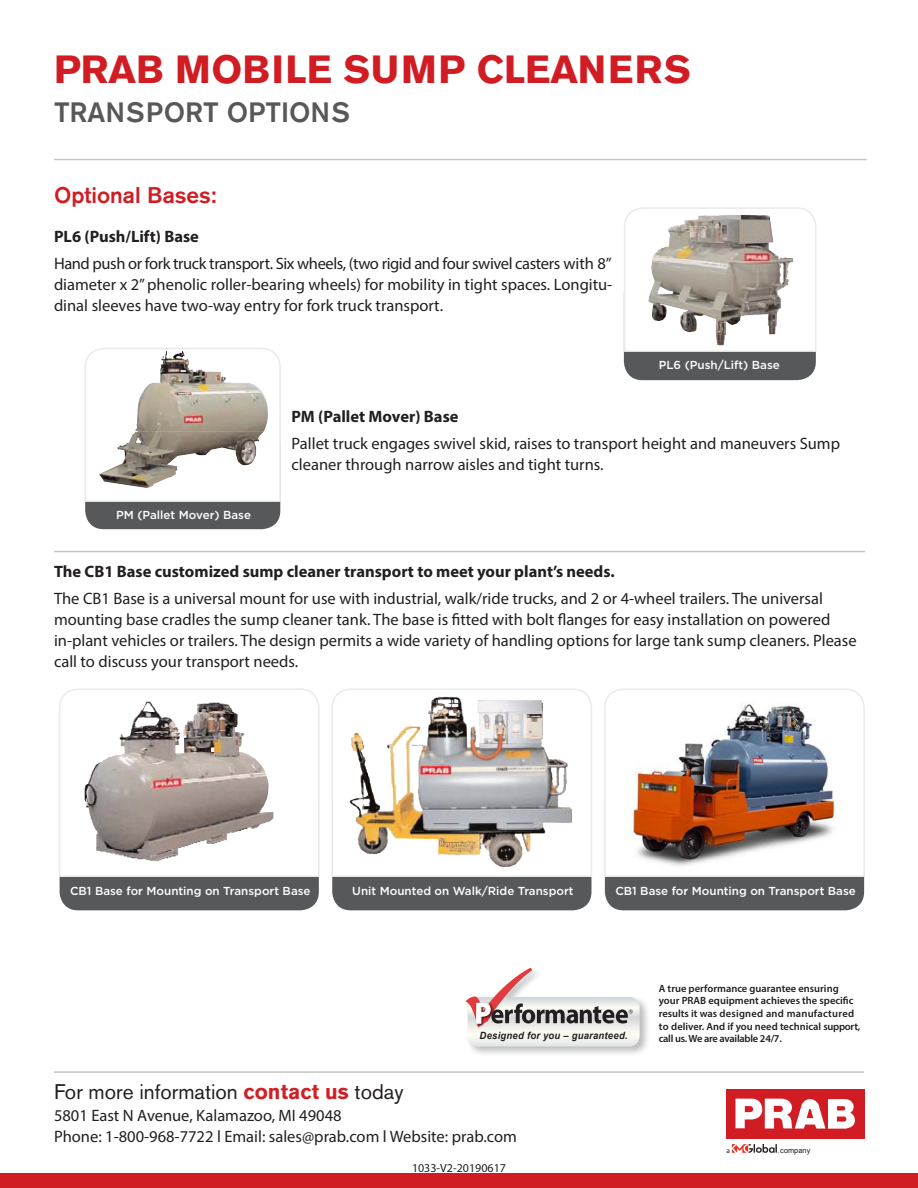
<style>
.page{position:relative;width:918px;height:1188px;background:#fff}
.page>*{position:absolute;margin:0;border:0;box-sizing:border-box;transform-origin:0 0}
.t1{font:700 39px "Akzidenz Grotesk BE";letter-spacing:.01em;color:#d11c23}
.t2{font:500 27.75px "Akzidenz Grotesk BE";color:#57585a}
.t3{font:500 22.5px "Akzidenz Grotesk BE";color:#d11c23}
.t4{font:21px "Akzidenz Grotesk BE";color:#231f20}
.t5{font:16.5px/21px "Myriad Pro";color:#231f20}
.t6{font:700 16.5px "Myriad Pro";color:#231f20}
.t7{font:12px "Myriad Pro";color:#231f20}
.t8{font:500 11.55px "Gotham";color:#fff}
.t9{font:600 10.5px/12.6px "Myriad Pro";color:#231f20}
.t10{font:italic 700 10.05px "Arial";letter-spacing:.025em;color:#231f20;scale:.94 1}
.t11{font:7.35px "Arial";color:#231f20}
.t12{font:7.35px "Myriad Pro";color:#231f20}
.s1{font-weight:700}
.s2{font-weight:700;color:#d02027}
</style>
<div class="page">
<div style="left:0;top:1174px;width:918px;height:14px;background:#d11c23"></div>
<svg style="left:732px;top:1144px;width:47px;height:9px"></svg>
<div style="left:726px;top:1089px;width:139px;height:50px;background:#d11c23"></div>
<svg style="left:735px;top:1099px;width:120px;height:30px"></svg>
<hr style="left:54px;top:1071px;width:810px;height:2px;background:#231f20">
<hr style="left:54px;top:159px;width:813px;height:1px;background:#231f20">
<div style="left:464px;top:966px;width:186px;height:91px;background:#231f20;opacity:.3"></div>
<svg style="left:465px;top:968px;width:175px;height:79px"></svg>
<hr style="left:54px;top:551px;width:811px;height:1px;background:#231f20">
<div style="left:60px;top:786px;width:259px;height:124px;background:#57585a;border-radius:19px"></div>
<div style="left:332px;top:786px;width:259px;height:124px;background:#57585a;border-radius:19px"></div>
<div style="left:605px;top:786px;width:259px;height:124px;background:#57585a;border-radius:19px"></div>
<svg style="left:59px;top:688px;width:261px;height:190px"></svg>
<img style="left:331px;top:688px;width:261px;height:190px">
<img style="left:604px;top:688px;width:261px;height:190px">
<div style="left:624px;top:275px;width:192px;height:105px;background:#57585a;border-radius:19px"></div>
<svg style="left:623px;top:207px;width:194px;height:146px"></svg>
<div style="left:85px;top:428px;width:195px;height:101px;background:#57585a;border-radius:19px"></div>
<svg style="left:85px;top:348px;width:196px;height:155px"></svg>
<p class="t1" style="left:54px;top:47px;width:638px">PRAB MOBILE SUMP CLEANERS</p>
<p class="t2" style="left:54px;top:95px;width:297px">TRANSPORT OPTIONS</p>
<p class="t3" style="left:54px;top:181px;width:164px">Optional Bases:</p>
<p class="t6" style="left:54px;top:226px;width:147px">PL6 (Push/Lift) Base</p>
<p class="t5" style="left:54px;top:253px;width:560px;text-align:justify">Hand push or fork truck transport. Six wheels, (two rigid and four swivel casters with 8” diameter x 2” phenolic roller-bearing wheels) for mobility in tight spaces. Longitu&shy;dinal sleeves have two-way entry for fork truck transport.</p>
<p class="t8" style="left:659px;top:357px;width:123px">PL6 (Push/Lift) Base</p>
<p class="t8" style="left:116px;top:507px;width:136px">PM (Pallet Mover) Base</p>
<p class="t6" style="left:292px;top:405px;width:168px">PM (Pallet Mover) Base</p>
<p class="t5" style="left:292px;top:432px;width:550px">Pallet truck engages swivel skid, raises to transport height and maneuvers Sump cleaner through narrow aisles and tight turns.</p>
<p class="t5" style="left:54px;top:558px;width:771px;line-height:27px"><span class="s1">The CB1 Base customized sump cleaner transport to meet your plant’s needs.<br></span>The CB1 Base is a universal mount for use with industrial, walk/ride trucks, and 2 or 4-wheel trailers. The universal</p>
<p class="t5" style="left:54px;top:609px;width:804px">mounting base cradles the sump cleaner tank. The base is fitted with bolt flanges for easy installation on powered in-plant vehicles or trailers. The design permits a wide variety of handling options for large tank sump cleaners. Please call to discuss your transport needs.</p>
<p class="t8" style="left:70px;top:884px;width:242px">CB1 Base for Mounting on Transport Base</p>
<p class="t8" style="left:352px;top:884px;width:223px">Unit Mounted on Walk/Ride Transport</p>
<p class="t8" style="left:615px;top:884px;width:242px">CB1 Base for Mounting on Transport Base</p>
<p class="t10" style="left:480px;top:1028px;width:159px">Designed for you – guaranteed.</p>
<p class="t9" style="left:659px;top:982px;width:203px">A true performance guarantee ensuring your PRAB equipment achieves the specific results it was designed and manufactured to deliver. And if you need technical support, call us. We are available 24/7.</p>
<p class="t4" style="left:54px;top:1080px;width:351px">For more information <span class="s2">contact us</span> today</p>
<p class="t5" style="left:54px;top:1105px;width:289px">5801 East N Avenue, Kalamazoo, MI 49048</p>
<p class="t5" style="left:54px;top:1126px;width:464px">Phone: 1-800-968-7722 l Email: sales@prab.com l Website: prab.com</p>
<p class="t7" style="left:412px;top:1161px;width:95px">1033-V2-20190617</p>
<p class="t12" style="left:726px;top:1146px;width:5px">a</p>
<p class="t11" style="left:780px;top:1145px;width:32px">company</p>
</div>
